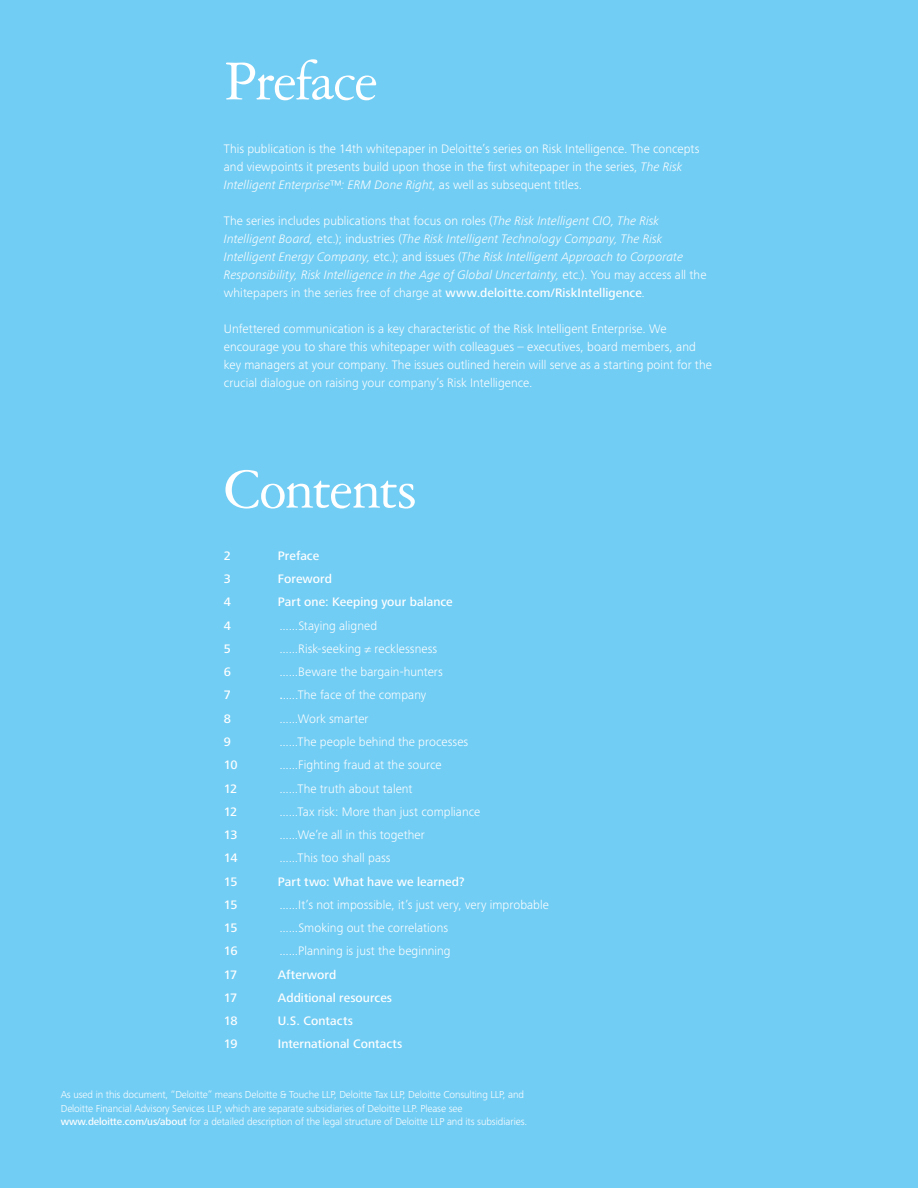
<style>
.page{position:relative;width:918px;height:1188px;background:#72cdf4}
.page>*{position:absolute;margin:0;border:0;box-sizing:border-box;transform-origin:0 0}
.t1{font:60px "Garamond 3 LT Std";letter-spacing:-.03em;color:#fff}
.t2{font:300 12.75px/18px "Frutiger Next Pro";letter-spacing:.005em;color:#fff}
.t3{font:italic 300 12.75px/18px "Frutiger Next Pro";letter-spacing:.005em;color:#fff}
.t4{font:500 12.75px "Frutiger Next Pro";letter-spacing:.005em;color:#fff}
.t5{font:300 10.5px/13.5px "Frutiger Next Pro";letter-spacing:-.01em;color:#fff}
.s1{font-style:italic}
.s2{font-style:normal}
.s3{font-weight:500;font-style:normal}
.s4{font-weight:500}
</style>
<div class="page">
<h1 class="t1" style="left:224px;top:49px;width:155px">Preface</h1>
<p class="t2" style="left:224px;top:140px;width:477px">This publication is the 14th whitepaper in Deloitte’s series on Risk Intelligence. The concepts and viewpoints it presents build upon those in the first whitepaper in the series, <span class="s1">The Risk<br>Intelligent Enterprise™: ERM Done Right</span>, as well as subsequent titles.</p>
<p class="t3" style="left:224px;top:212px;width:484px"><span class="s2">The series includes publications that focus on roles (</span>The Risk Intelligent CIO, The Risk Intelligent Board, <span class="s2">etc.); industries (</span>The Risk Intelligent Technology Company, The Risk Intelligent Energy Company, <span class="s2">etc.); and issues (</span>The Risk Intelligent Approach to Corporate Responsibility, Risk Intelligence in the Age of Global Uncertainty, <span class="s2">etc</span>.<span class="s2">). You may access all the whitepapers in the series free of charge at</span> <span class="s3">www.deloitte.com/RiskIntelligence</span><span class="s2">.</span></p>
<p class="t2" style="left:224px;top:320px;width:490px">Unfettered communication is a key characteristic of the Risk Intelligent Enterprise. We encourage you to share this whitepaper with colleagues – executives, board members, and key managers at your company. The issues outlined herein will serve as a starting point for the crucial dialogue on raising your company’s Risk Intelligence.</p>
<h1 class="t1" style="left:224px;top:457px;width:195px">Contents</h1>
<p class="t4" style="left:224px;top:548px;width:9px">2</p>
<p class="t4" style="left:278px;top:548px;width:43px">Preface</p>
<p class="t4" style="left:224px;top:572px;width:9px">3</p>
<p class="t4" style="left:278px;top:572px;width:56px">Foreword</p>
<p class="t4" style="left:224px;top:595px;width:9px">4</p>
<p class="t4" style="left:278px;top:595px;width:176px">Part one: Keeping your balance</p>
<p class="t4" style="left:224px;top:618px;width:9px">4</p>
<p class="t2" style="left:279px;top:616px;width:99px">......Staying aligned</p>
<p class="t4" style="left:224px;top:641px;width:9px">5</p>
<p class="t2" style="left:279px;top:640px;width:159px">......Risk-seeking ≠ recklessness</p>
<p class="t4" style="left:224px;top:665px;width:9px">6</p>
<p class="t2" style="left:279px;top:663px;width:165px">......Beware the bargain-hunters</p>
<p class="t4" style="left:224px;top:688px;width:9px">7</p>
<p class="t2" style="left:279px;top:686px;width:149px"><span class="s4">.</span>.....The face of the company</p>
<p class="t4" style="left:224px;top:711px;width:9px">8</p>
<p class="t2" style="left:279px;top:710px;width:91px">......Work smarter</p>
<p class="t4" style="left:224px;top:734px;width:9px">9</p>
<p class="t2" style="left:279px;top:733px;width:190px">......The people behind the processes</p>
<p class="t4" style="left:224px;top:758px;width:15px">10</p>
<p class="t2" style="left:279px;top:756px;width:164px">......Fighting fraud at the source</p>
<p class="t4" style="left:224px;top:781px;width:15px">12</p>
<p class="t2" style="left:279px;top:779px;width:135px">......The truth about talent</p>
<p class="t4" style="left:224px;top:804px;width:15px">12</p>
<p class="t2" style="left:279px;top:803px;width:202px">......Tax risk: More than just compliance</p>
<p class="t4" style="left:224px;top:827px;width:15px">13</p>
<p class="t2" style="left:279px;top:826px;width:147px">......We’re all in this together</p>
<p class="t4" style="left:224px;top:851px;width:15px">14</p>
<p class="t2" style="left:279px;top:849px;width:113px">......This too shall pass</p>
<p class="t4" style="left:224px;top:874px;width:15px">15</p>
<p class="t4" style="left:278px;top:874px;width:188px">Part two: What have we learned?</p>
<p class="t4" style="left:224px;top:897px;width:15px">15</p>
<p class="t2" style="left:279px;top:896px;width:271px">......It’s not impossible, it’s just very, very improbable</p>
<p class="t4" style="left:224px;top:921px;width:15px">15</p>
<p class="t2" style="left:279px;top:919px;width:170px">......Smoking out the correlations</p>
<p class="t4" style="left:224px;top:944px;width:15px">16</p>
<p class="t2" style="left:279px;top:942px;width:173px">......Planning is just the beginning</p>
<p class="t4" style="left:224px;top:967px;width:15px">17</p>
<p class="t4" style="left:278px;top:967px;width:60px">Afterword</p>
<p class="t4" style="left:224px;top:990px;width:15px">17</p>
<p class="t4" style="left:278px;top:990px;width:116px">Additional resources</p>
<p class="t4" style="left:224px;top:1014px;width:15px">18</p>
<p class="t4" style="left:278px;top:1014px;width:77px">U.S. Contacts</p>
<p class="t4" style="left:224px;top:1037px;width:15px">19</p>
<p class="t4" style="left:278px;top:1037px;width:126px">International Contacts</p>
<p class="t5" style="left:61px;top:1088px;width:468px">As used in this document, “Deloitte” means Deloitte &amp; Touche LLP, Deloitte Tax LLP, Deloitte Consulting LLP, and<br>Deloitte Financial Advisory Services LLP, which are separate subsidiaries of Deloitte LLP. Please see <span class="s4">www.deloitte.com/us/about</span> for a detailed description of the legal structure of Deloitte LLP and its subsidiaries.</p>
</div>
